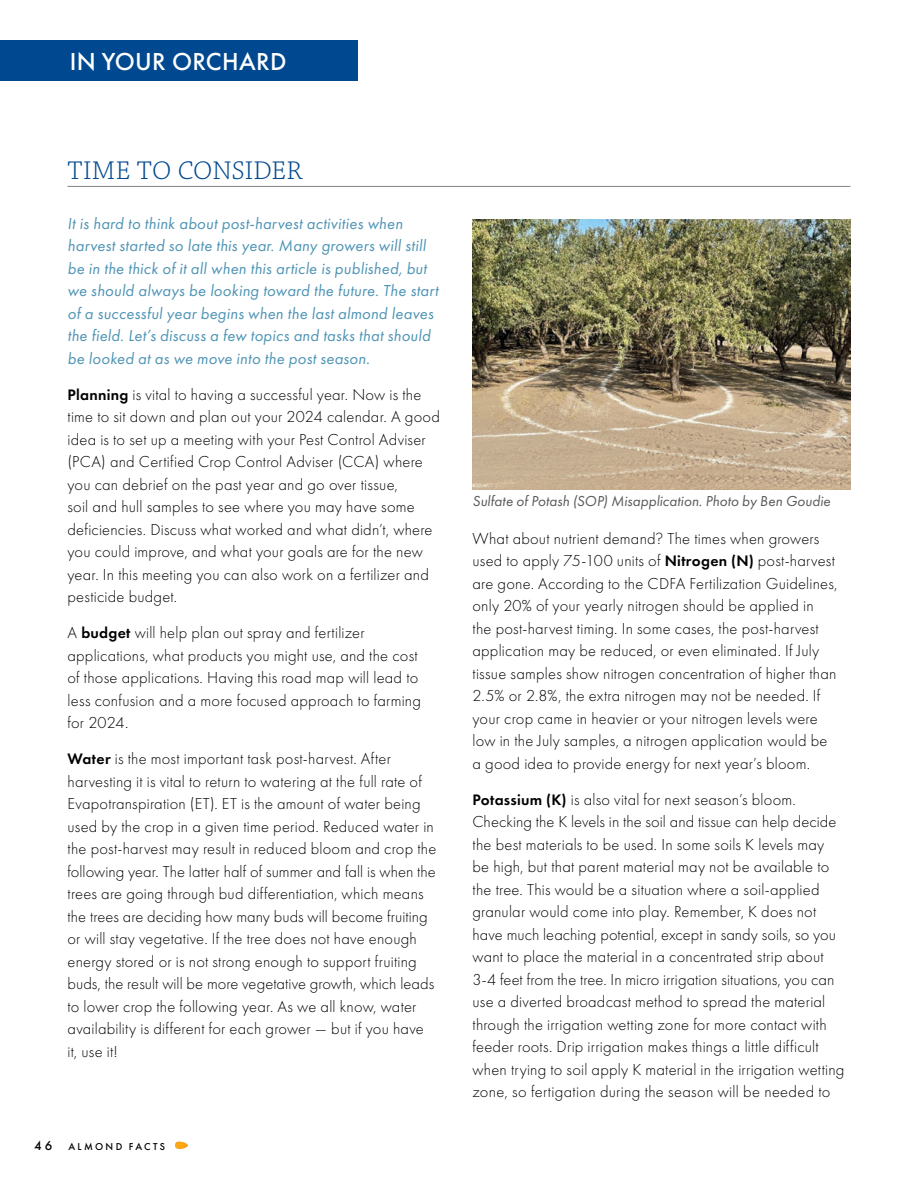
<style>
.page{position:relative;width:918px;height:1188px;background:#fff}
.page>*{position:absolute;margin:0;border:0;box-sizing:border-box;transform-origin:0 0}
.t1{font:300 27px "Chaparral Pro";color:#004990}
.t2{font:500 25.5px "Futura PT";letter-spacing:.01em;color:#fff}
.t3{font:300 16.5px/22.5px "Futura PT";letter-spacing:.01em;color:#000}
.t4{font:italic 16.5px/22.5px "Futura PT";letter-spacing:.015em;color:#4f94b5}
.t5{font:italic 15px "Futura PT";letter-spacing:.005em;color:#58595b}
.t6{font:500 10.35px "Futura PT";letter-spacing:.225em;color:#000}
.s1{font-weight:600;font-size:15.75px}
.s2{font-size:13.35px}
.s3{font-family:"Neutra Text"}
</style>
<div class="page">
<div style="left:0;top:40px;width:358px;height:41px;background:#004990"></div>
<hr style="left:68px;top:186px;width:782px;height:1px;background:#808285">
<img style="left:472px;top:219px;width:378px;height:271px">
<svg style="left:175px;top:1142px;width:13px;height:7px"></svg>
<h2 class="t2" style="left:70px;top:46px;width:218px">IN YOUR ORCHARD</h2>
<h3 class="t1" style="left:68px;top:156px;width:236px">TIME TO CONSIDER</h3>
<p class="t4" style="left:68px;top:212px;width:372px">It is hard to think about post-harvest activities when harvest started so late this year. Many growers will still be in the thick of it all when this article is published, but we should always be looking toward the future. The start of a successful year begins when the last almond leaves the field. Let’s discuss a few topics and tasks that should be looked at as we move into the post season.</p>
<p class="t3" style="left:67px;top:383px;width:374px"><span class="s1">Planning</span> is vital to having a successful year. Now is the time to sit down and plan out your 2024 calendar. A good idea is to set up a meeting with your Pest Control Adviser (PCA) and Certified Crop Control Adviser (CCA) where you can debrief on the past year and go over tissue,<br>soil and hull samples to see where you may have some deficiencies. Discuss what worked and what didn’t, where you could improve, and what your goals are for the new year. In this meeting you can also work on a fertilizer and pesticide budget.</p>
<p class="t3" style="left:67px;top:622px;width:355px">A <span class="s1">budget</span> will help plan out spray and fertilizer applications, what products you might use, and the cost of those applications. Having this road map will lead to less confusion and a more focused approach to farming for 2024.</p>
<p class="t3" style="left:68px;top:748px;width:370px"><span class="s1">Water</span> is the most important task post-harvest. After harvesting it is vital to return to watering at the full rate of Evapotranspiration (ET). ET is the amount of water being used by the crop in a given time period. Reduced water in the post-harvest may result in reduced bloom and crop the following year. The latter half of summer and fall is when the trees are going through bud differentiation, which means the trees are deciding how many buds will become fruiting or will stay vegetative. If the tree does not have enough energy stored or is not strong enough to support fruiting buds, the result will be more vegetative growth, which leads to lower crop the following year. As we all know, water availability is different for each grower — but if you have it, use it!</p>
<p class="t6" style="left:34px;top:1140px;width:133px"><span class="s2">46</span> ALMOND FACTS</p>
<p class="t5" style="left:472px;top:492px;width:359px">Sulfate of Potash (SOP) Misapplication. Photo by Ben Goudie</p>
<p class="t3" style="left:472px;top:527px;width:367px">What about nutrient demand<span class="s3">?</span> The times when growers used to apply 75-100 units of <span class="s1">Nitrogen (N)</span> post-harvest are gone. According to the CDFA Fertilization Guidelines, only 20% of your yearly nitrogen should be applied in<br>the post-harvest timing. In some cases, the post-harvest application may be reduced, or even eliminated. If July tissue samples show nitrogen concentration of higher than 2.5% or 2.8%, the extra nitrogen may not be needed. If your crop came in heavier or your nitrogen levels were low in the July samples, a nitrogen application would be a good idea to provide energy for next year’s bloom.</p>
<p class="t3" style="left:472px;top:788px;width:374px"><span class="s1">Potassium (K)</span> is also vital for next season’s bloom.<br>Checking the K levels in the soil and tissue can help decide the best materials to be used. In some soils K levels may be high, but that parent material may not be available to the tree. This would be a situation where a soil-applied granular would come into play. Remember, K does not have much leaching potential, except in sandy soils, so you want to place the material in a concentrated strip about 3-4 feet from the tree. In micro irrigation situations, you can use a diverted broadcast method to spread the material through the irrigation wetting zone for more contact with feeder roots. Drip irrigation makes things a little difficult when trying to soil apply K material in the irrigation wetting zone, so fertigation during the season will be needed to</p>
</div>
